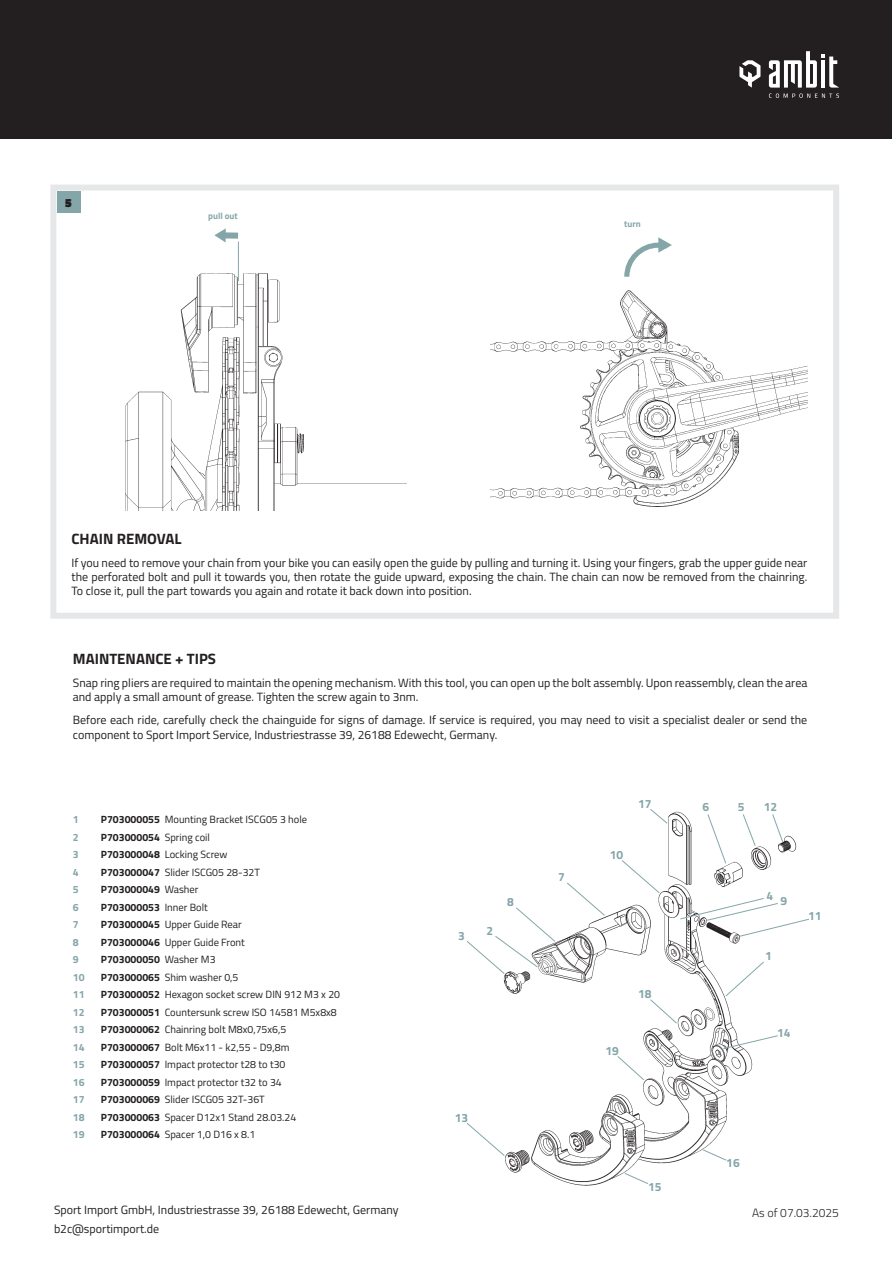
<style>
.page{position:relative;width:893px;height:1263px;background:#fff}
.page>*{position:absolute;margin:0;border:0;box-sizing:border-box;transform-origin:0 0}
.t1{font:700 15px "Cairo";color:#231f20}
.t2{font:12px/14.4px "Cairo";color:#231f20}
.t3{font:700 12px "Cairo";color:#85a6a9}
.t4{font:300 12px "Cairo";color:#231f20}
.t5{font:900 12px "Cairo";color:#231f20}
.t6{font:10.5px "Cairo";color:#231f20}
.t7{font:700 10.5px "Cairo";color:#231f20}
.t8{font:700 10.5px "Cairo";color:#85a6a9}
.t9{font:700 9px "Cairo";color:#85a6a9}
.s1{font-weight:700}
.s2{font-weight:400}
</style>
<div class="page">
<img style="left:503px;top:811px;width:294px;height:375px">
<div style="left:1px;top:0;width:891px;height:138px;background:#231f20"></div>
<svg style="left:769px;top:51px;width:70px;height:37px"></svg>
<svg style="left:739px;top:60px;width:21px;height:28px"></svg>
<svg style="left:769px;top:94px;width:70px;height:4px"></svg>
<div style="left:50px;top:185px;width:789px;height:434px;border:6px solid #e6e7e9"></div>
<div style="left:57px;top:191px;width:23px;height:21px;background:#85a6a9"></div>
<img style="left:125px;top:251px;width:282px;height:259px">
<img style="left:491px;top:290px;width:316px;height:217px">
<svg style="left:214px;top:228px;width:24px;height:14px"></svg>
<hr style="left:238px;top:241px;width:1px;height:40px;background:#85a6a9">
<svg style="left:624px;top:237px;width:48px;height:40px"></svg>
<svg style="left:725px;top:961px;width:39px;height:35px"></svg>
<svg style="left:723px;top:1035px;width:55px;height:14px"></svg>
<svg style="left:624px;top:1173px;width:24px;height:11px"></svg>
<svg style="left:703px;top:1149px;width:24px;height:12px"></svg>
<svg style="left:680px;top:898px;width:129px;height:39px"></svg>
<svg style="left:567px;top:882px;width:38px;height:34px"></svg>
<svg style="left:650px;top:999px;width:27px;height:25px"></svg>
<svg style="left:617px;top:1056px;width:27px;height:24px"></svg>
<svg style="left:621px;top:860px;width:39px;height:33px"></svg>
<svg style="left:650px;top:809px;width:18px;height:15px"></svg>
<svg style="left:707px;top:814px;width:19px;height:50px"></svg>
<svg style="left:743px;top:814px;width:13px;height:32px"></svg>
<svg style="left:772px;top:814px;width:11px;height:28px"></svg>
<svg style="left:467px;top:907px;width:88px;height:67px"></svg>
<svg style="left:466px;top:1123px;width:39px;height:33px"></svg>
<p class="t5" style="left:65px;top:192px;width:8px">5</p>
<p class="t9" style="left:208px;top:208px;width:31px">pull out</p>
<p class="t9" style="left:624px;top:217px;width:18px">turn</p>
<p class="t1" style="left:71px;top:526px;width:112px">CHAIN REMOVAL</p>
<p class="t2" style="left:71px;top:555px;width:737px;text-align:justify">If you need to remove your chain from your bike you can easily open the guide by pulling and turning it. Using your fingers, grab the upper guide near the perforated bolt and pull it towards you, then rotate the guide upward, exposing the chain. The chain can now be removed from the chainring.<br>To close it, pull the part towards you again and rotate it back down into position.</p>
<p class="t1" style="left:73px;top:646px;width:145px">MAINTENANCE + TIPS</p>
<p class="t2" style="left:73px;top:675px;width:736px">Snap ring pliers are required to maintain the opening mechanism. With this tool, you can open up the bolt assembly. Upon reassembly, clean the area and apply a small amount of grease. Tighten the screw again to 3nm.</p>
<p class="t2" style="left:73px;top:713px;width:736px">Before each ride, carefully check the chainguide for signs of damage. If service is required, you may need to visit a specialist dealer or send the component to Sport Import Service, Industriestrasse 39, 26188 Edewecht, Germany.</p>
<p class="t8" style="left:73px;top:811px;width:7px">1</p>
<p class="t8" style="left:73px;top:828px;width:7px">2</p>
<p class="t8" style="left:73px;top:846px;width:7px">3</p>
<p class="t8" style="left:73px;top:863px;width:7px">4</p>
<p class="t8" style="left:73px;top:881px;width:7px">5</p>
<p class="t8" style="left:73px;top:898px;width:7px">6</p>
<p class="t8" style="left:73px;top:916px;width:7px">7</p>
<p class="t8" style="left:73px;top:933px;width:7px">8</p>
<p class="t8" style="left:73px;top:951px;width:7px">9</p>
<p class="t8" style="left:73px;top:968px;width:13px">10</p>
<p class="t8" style="left:73px;top:986px;width:13px">11</p>
<p class="t8" style="left:73px;top:1003px;width:13px">12</p>
<p class="t8" style="left:73px;top:1021px;width:13px">13</p>
<p class="t8" style="left:73px;top:1038px;width:13px">14</p>
<p class="t8" style="left:73px;top:1056px;width:13px">15</p>
<p class="t8" style="left:73px;top:1073px;width:13px">16</p>
<p class="t8" style="left:73px;top:1091px;width:13px">17</p>
<p class="t8" style="left:73px;top:1108px;width:13px">18</p>
<p class="t8" style="left:73px;top:1126px;width:13px">19</p>
<p class="t6" style="left:101px;top:812px;width:208px"><span class="s1">P703000055</span> Mounting Bracket ISCG05 3 hole</p>
<p class="t7" style="left:101px;top:828px;width:111px">P703000054 <span class="s2">Spring coil</span></p>
<p class="t6" style="left:101px;top:847px;width:128px"><span class="s1">P703000048</span> Locking Screw</p>
<p class="t6" style="left:101px;top:864px;width:161px"><span class="s1">P703000047</span> Slider ISCG05 28-32T</p>
<p class="t7" style="left:101px;top:881px;width:99px">P703000049 <span class="s2">Washer</span></p>
<p class="t7" style="left:101px;top:898px;width:109px">P703000053 <span class="s2">Inner Bolt</span></p>
<p class="t6" style="left:101px;top:917px;width:142px"><span class="s1">P703000045</span> Upper Guide Rear</p>
<p class="t6" style="left:101px;top:934px;width:146px"><span class="s1">P703000046</span> Upper Guide Front</p>
<p class="t7" style="left:101px;top:951px;width:116px">P703000050 <span class="s2">Washer M3</span></p>
<p class="t6" style="left:101px;top:969px;width:139px"><span class="s1">P703000065</span> Shim washer 0,5</p>
<p class="t6" style="left:101px;top:987px;width:241px"><span class="s1">P703000052</span> Hexagon socket screw DIN 912 M3 x 20</p>
<p class="t6" style="left:101px;top:1004px;width:237px"><span class="s1">P703000051</span> Countersunk screw ISO 14581 M5x8x8</p>
<p class="t6" style="left:101px;top:1022px;width:187px"><span class="s1">P703000062</span> Chainring bolt M8x0,75x6,5</p>
<p class="t6" style="left:101px;top:1039px;width:190px"><span class="s1">P703000067</span> Bolt M6x11 - k2,55 - D9,8m</p>
<p class="t6" style="left:101px;top:1057px;width:186px"><span class="s1">P703000057</span> Impact protector t28 to t30</p>
<p class="t6" style="left:101px;top:1074px;width:182px"><span class="s1">P703000059</span> Impact protector t32 to 34</p>
<p class="t6" style="left:101px;top:1092px;width:165px"><span class="s1">P703000069</span> Slider ISCG05 32T-36T</p>
<p class="t6" style="left:101px;top:1109px;width:197px"><span class="s1">P703000063</span> Spacer D12x1 Stand 28.03.24</p>
<p class="t6" style="left:101px;top:1127px;width:156px"><span class="s1">P703000064</span> Spacer 1,0 D16 x 8.1</p>
<p class="t2" style="left:54px;top:1202px;width:346px">Sport Import GmbH, Industriestrasse 39, 26188 Edewecht, Germany</p>
<p class="t2" style="left:54px;top:1221px;width:107px">b2c@sportimport.de</p>
<p class="t3" style="left:458px;top:926px;width:8px">3</p>
<p class="t3" style="left:487px;top:921px;width:8px">2</p>
<p class="t3" style="left:507px;top:892px;width:8px">8</p>
<p class="t3" style="left:455px;top:1108px;width:15px">13</p>
<p class="t3" style="left:558px;top:867px;width:8px">7</p>
<p class="t3" style="left:638px;top:794px;width:15px">17</p>
<p class="t3" style="left:610px;top:845px;width:15px">10</p>
<p class="t3" style="left:605px;top:1041px;width:15px">19</p>
<p class="t3" style="left:638px;top:984px;width:15px">18</p>
<p class="t3" style="left:648px;top:1177px;width:15px">15</p>
<p class="t3" style="left:702px;top:797px;width:8px">6</p>
<p class="t3" style="left:738px;top:797px;width:8px">5</p>
<p class="t3" style="left:764px;top:797px;width:15px">12</p>
<p class="t3" style="left:766px;top:885px;width:8px">4</p>
<p class="t3" style="left:780px;top:890px;width:8px">9</p>
<p class="t3" style="left:765px;top:946px;width:8px">1</p>
<p class="t3" style="left:808px;top:906px;width:15px">11</p>
<p class="t3" style="left:777px;top:1023px;width:15px">14</p>
<p class="t3" style="left:726px;top:1153px;width:15px">16</p>
<p class="t4" style="left:752px;top:1204px;width:88px">As of 07.03.2025</p>
</div>
